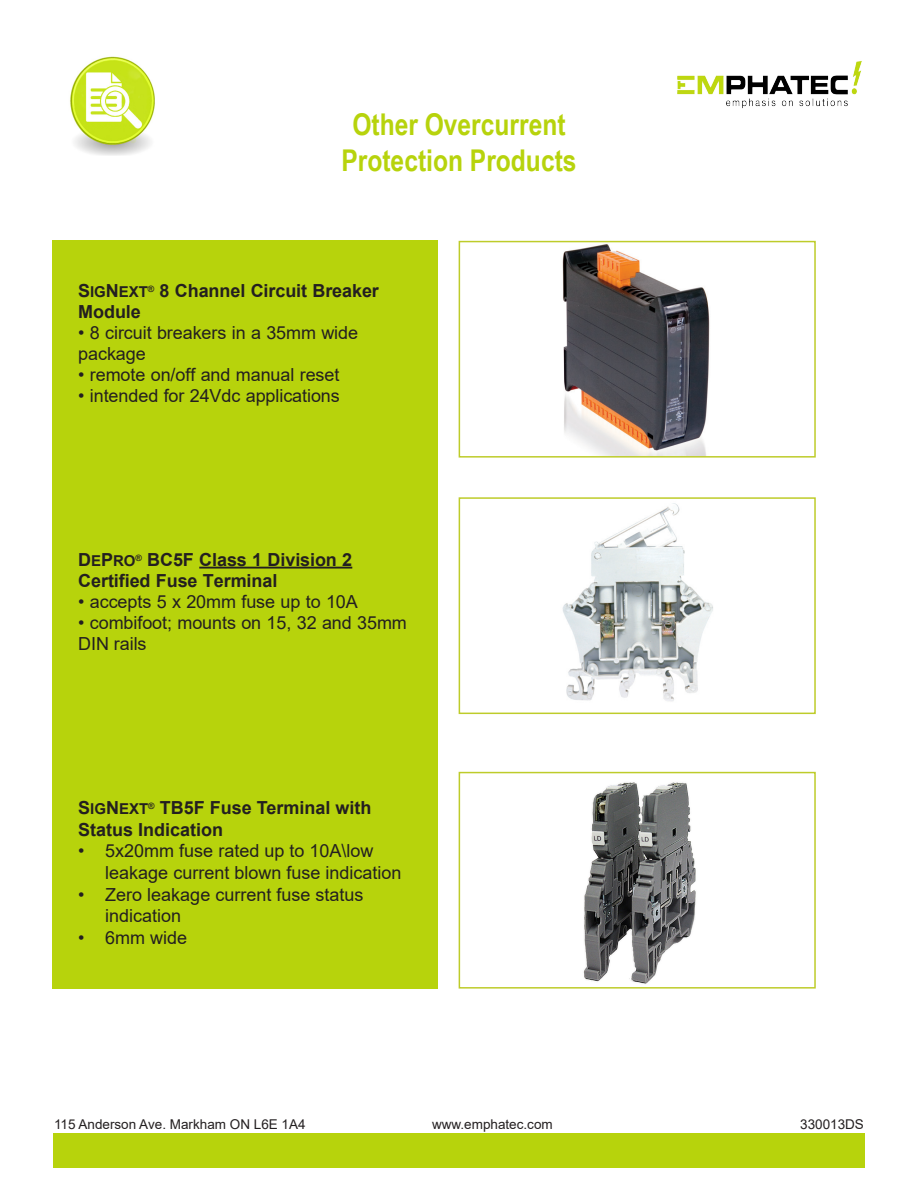
<style>
.page{position:relative;width:918px;height:1188px;background:#fff}
.page>*{position:absolute;margin:0;border:0;box-sizing:border-box;transform-origin:0 0}
.t1{font:700 30px/36px "Arial Narrow";color:#b7d30c;text-align:center}
.Bodytext{font:18px/21px "Arial";letter-spacing:-.005em;color:#231f20}
.Bodytext-2{font:700 18px/21px "Arial";letter-spacing:-.005em;color:#231f20}
.t2{font:13.5px "Arial";color:#231f20}
.s1{font-size:15px}
</style>
<div class="page">
<img style="left:677px;top:61px;width:185px;height:48px">
<div style="left:53px;top:1134px;width:812px;height:34px;background:#b7d30c"></div>
<div style="left:52px;top:241px;width:385px;height:748px;background:#b7d30c"></div>
<img style="left:70px;top:56px;width:85px;height:99px">
<img style="left:562px;top:244px;width:148px;height:211px">
<div style="left:459px;top:241px;width:357px;height:217px;border:2px solid #becc2a"></div>
<img style="left:562px;top:503px;width:151px;height:199px">
<div style="left:459px;top:497px;width:357px;height:217px;border:2px solid #becc2a"></div>
<img style="left:583px;top:782px;width:113px;height:202px">
<div style="left:459px;top:772px;width:357px;height:217px;border:2px solid #becc2a"></div>
<hr style="left:199px;top:567px;width:153px;height:2px;background:#231f20">
<p class="t1" style="left:341px;top:105px;width:237px">Other Overcurrent<br>Protection Products</p>
<p class="Bodytext-2" style="left:78px;top:280px;width:302px">S<span class="s1">IG</span>N<span class="s1">EXT</span><sup>®</sup> 8 Channel Circuit Breaker<br>Module</p>
<p class="Bodytext" style="left:78px;top:322px;width:281px">• 8 circuit breakers in a 35mm wide package</p>
<p class="Bodytext" style="left:78px;top:364px;width:263px">• remote on/off and manual reset</p>
<p class="Bodytext" style="left:78px;top:385px;width:263px">• intended for 24Vdc applications</p>
<p class="Bodytext-2" style="left:78px;top:549px;width:276px">D<span class="s1">E</span>P<span class="s1">RO</span><sup>®</sup> BC5F Class 1 Division 2<br>Certified Fuse Terminal</p>
<p class="Bodytext" style="left:78px;top:591px;width:281px">• accepts 5 x 20mm fuse up to 10A</p>
<p class="Bodytext" style="left:78px;top:612px;width:330px">• combifoot; mounts on 15, 32 and 35mm<br>DIN rails</p>
<p class="Bodytext-2" style="left:78px;top:797px;width:295px;line-height:21.6px">S<span class="s1">IG</span>N<span class="s1">EXT</span><sup>®</sup> TB5F Fuse Terminal with<br>Status Indication</p>
<p class="Bodytext" style="left:105px;top:840px;width:298px;line-height:21.6px;text-indent:-27px">• 5x20mm fuse rated up to 10A\low leakage current blown fuse indication</p>
<p class="Bodytext" style="left:105px;top:883px;width:260px;line-height:21.6px;text-indent:-27px">• Zero leakage current fuse status indication</p>
<p class="Bodytext" style="left:78px;top:927px;width:111px">• 6mm wide</p>
<p class="t2" style="left:54px;top:1115px;width:253px">115 Anderson Ave. Markham ON L6E 1A4</p>
<p class="t2" style="left:432px;top:1115px;width:122px">www.emphatec.com</p>
<p class="t2" style="left:800px;top:1115px;width:65px">330013DS</p>
</div>
